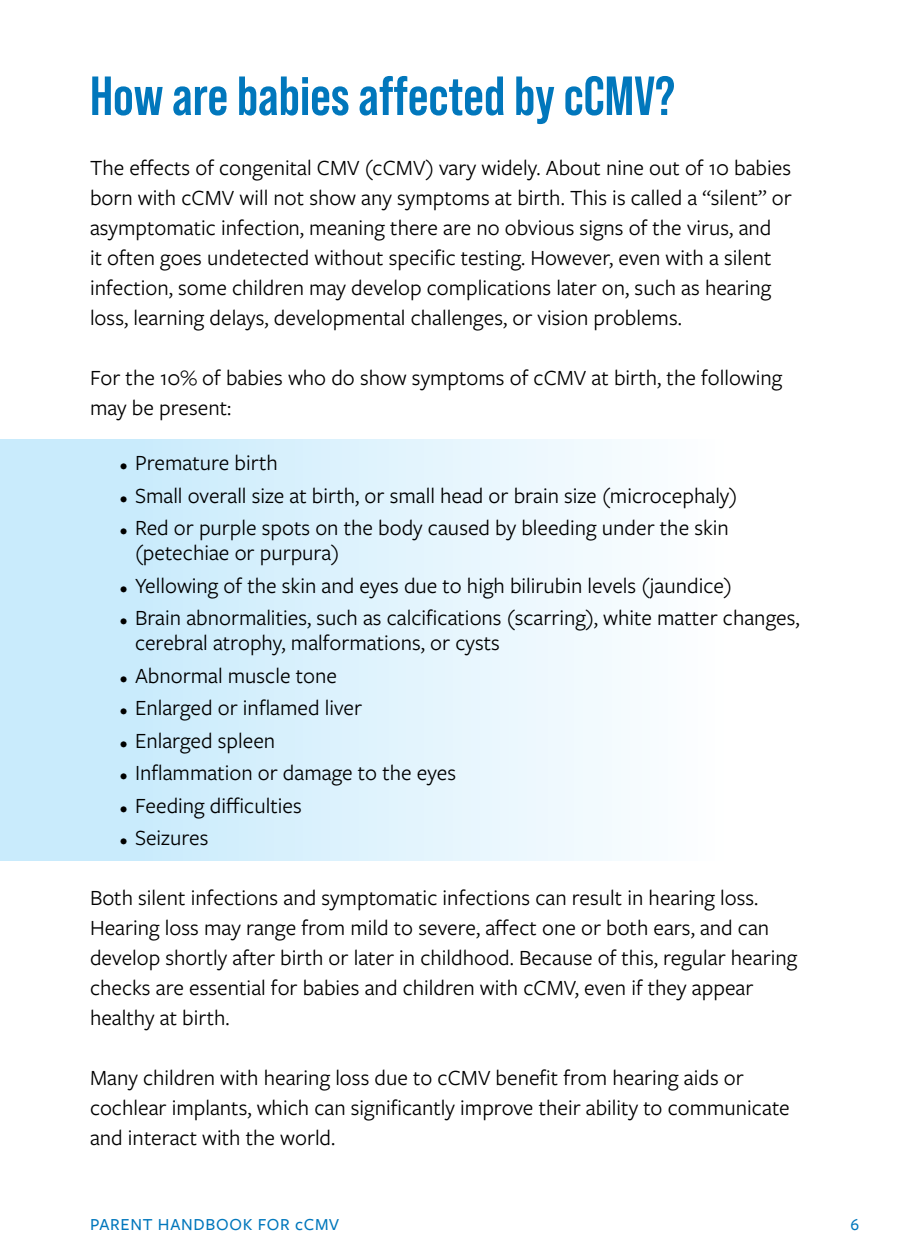
<style>
.page{position:relative;width:900px;height:1260px;background:#fff}
.page>*{position:absolute;margin:0;border:0;box-sizing:border-box;transform-origin:0 0}
.t1{font:700 55px "Bebas Neue Pro";color:#0177bc}
.t2{font:22.5px/30px "Freight Sans Pro";color:#000}
.t3{font:500 17.5px "Freight Sans Pro";letter-spacing:.04em;color:#0177bc}
.s1{font-size:15.75px}
</style>
<div class="page">
<div style="left:0;top:440px;width:750px;height:45px;background:linear-gradient(to right,#c1e8fb,#fff)"></div>
<div style="left:0;top:472px;width:750px;height:46px;background:linear-gradient(to right,#c1e8fb,#fff)"></div>
<div style="left:0;top:505px;width:750px;height:70px;background:linear-gradient(to right,#c1e8fb,#fff)"></div>
<div style="left:0;top:562px;width:750px;height:46px;background:linear-gradient(to right,#c1e8fb,#fff)"></div>
<div style="left:0;top:595px;width:750px;height:70px;background:linear-gradient(to right,#c1e8fb,#fff)"></div>
<div style="left:0;top:652px;width:750px;height:46px;background:linear-gradient(to right,#c1e8fb,#fff)"></div>
<div style="left:0;top:685px;width:750px;height:45px;background:linear-gradient(to right,#c1e8fb,#fff)"></div>
<div style="left:0;top:717px;width:750px;height:46px;background:linear-gradient(to right,#c1e8fb,#fff)"></div>
<div style="left:0;top:750px;width:750px;height:45px;background:linear-gradient(to right,#c1e8fb,#fff)"></div>
<div style="left:0;top:782px;width:750px;height:46px;background:linear-gradient(to right,#c1e8fb,#fff)"></div>
<div style="left:0;top:815px;width:750px;height:45px;background:linear-gradient(to right,#c1e8fb,#fff)"></div>
<h1 class="t1" style="left:90px;top:64px;width:586px">How are babies affected by cCMV?</h1>
<p class="t2" style="left:90px;top:152px;width:703px">The effects of congenital CMV (cCMV) vary widely. About nine out of 10 babies born with cCMV will not show any symptoms at birth. This is called a “silent” or asymptomatic infection, meaning there are no obvious signs of the virus, and<br>it often goes undetected without specific testing. However, even with a silent infection, some children may develop complications later on, such as hearing loss, learning delays, developmental challenges, or vision problems.</p>
<p class="t2" style="left:90px;top:362px;width:694px">For the 10% of babies who do show symptoms of cCMV at birth, the following may be present:</p>
<p class="t2" style="left:120px;top:447px;width:159px"><span class="s1">•</span> Premature birth</p>
<p class="t2" style="left:120px;top:479px;width:619px"><span class="s1">•</span> Small overall size at birth, or small head or brain size (microcephaly)</p>
<p class="t2" style="left:135px;top:514px;width:595px;line-height:25px;text-indent:-15px"><span class="s1">•</span> Red or purple spots on the body caused by bleeding under the skin (petechiae or purpura)</p>
<p class="t2" style="left:120px;top:569px;width:613px"><span class="s1">•</span> Yellowing of the skin and eyes due to high bilirubin levels (jaundice)</p>
<p class="t2" style="left:135px;top:604px;width:666px;line-height:25px;text-indent:-15px"><span class="s1">•</span> Brain abnormalities, such as calcifications (scarring), white matter changes, cerebral atrophy, malformations, or cysts</p>
<p class="t2" style="left:120px;top:659px;width:218px"><span class="s1">•</span> Abnormal muscle tone</p>
<p class="t2" style="left:120px;top:692px;width:244px"><span class="s1">•</span> Enlarged or inflamed liver</p>
<p class="t2" style="left:120px;top:724px;width:157px"><span class="s1">•</span> Enlarged spleen</p>
<p class="t2" style="left:120px;top:757px;width:338px"><span class="s1">•</span> Inflammation or damage to the eyes</p>
<p class="t2" style="left:120px;top:789px;width:183px"><span class="s1">•</span> Feeding difficulties</p>
<p class="t2" style="left:120px;top:822px;width:90px"><span class="s1">•</span> Seizures</p>
<p class="t2" style="left:90px;top:882px;width:709px">Both silent infections and symptomatic infections can result in hearing loss.<br>Hearing loss may range from mild to severe, affect one or both ears, and can develop shortly after birth or later in childhood. Because of this, regular hearing checks are essential for babies and children with cCMV, even if they appear healthy at birth.</p>
<p class="t2" style="left:90px;top:1062px;width:701px">Many children with hearing loss due to cCMV benefit from hearing aids or cochlear implants, which can significantly improve their ability to communicate and interact with the world.</p>
<p class="t3" style="left:90px;top:1213px;width:251px">PARENT HANDBOOK FOR cCMV</p>
<p class="t3" style="left:851px;top:1213px;width:10px">6</p>
</div>
